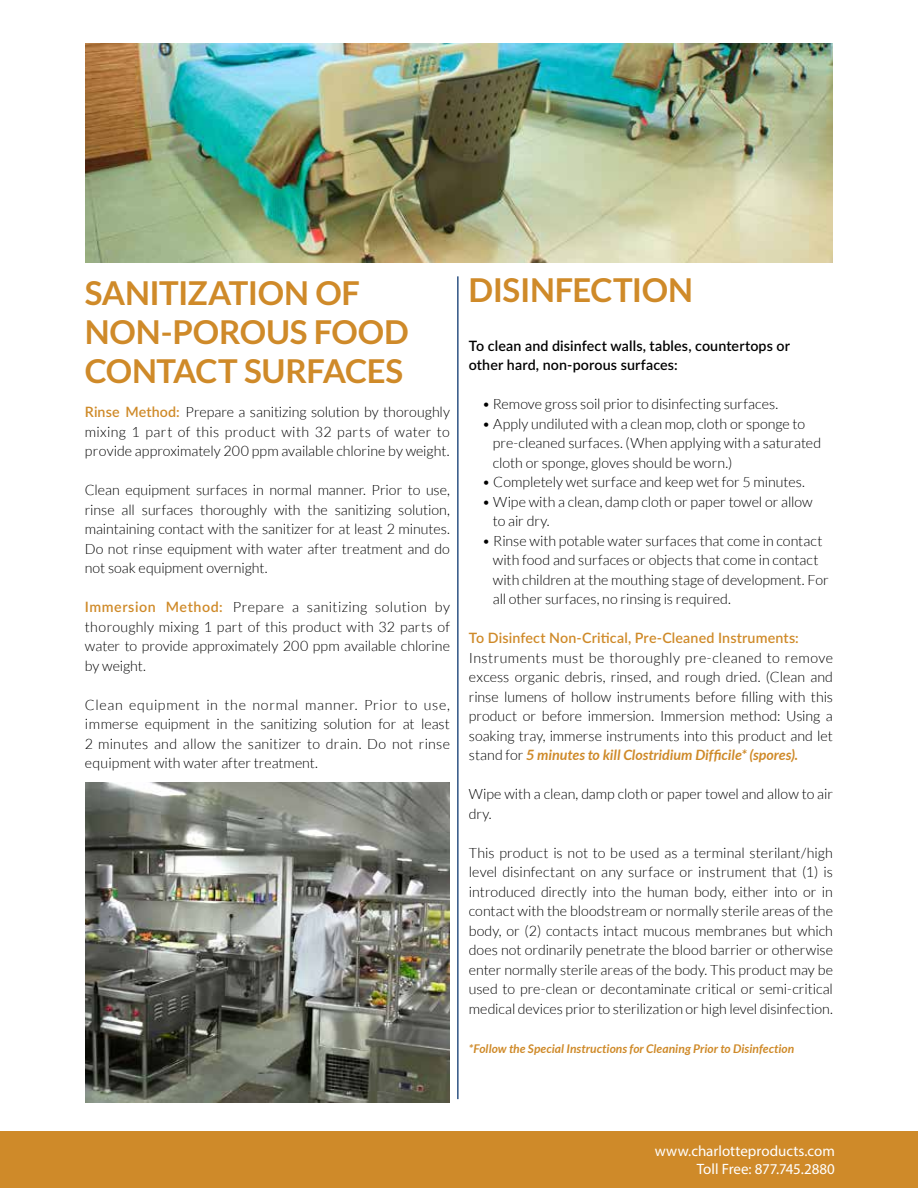
<style>
.page{position:relative;width:918px;height:1188px;background:#fff}
.page>*{position:absolute;margin:0;border:0;box-sizing:border-box;transform-origin:0 0}
.t1{font:700 33px/39px "Lato";letter-spacing:-.01em;color:#cf8a29}
.t2{font:15px/18px "Myriad Pro";color:#fff;text-align:right}
.t3{font:300 14.25px/19.5px "Lato";color:#000;text-align:justify}
.t4{font:600 14.25px/19.5px "Lato";letter-spacing:.01em;color:#000}
.t5{font:600 14.25px "Lato";letter-spacing:.01em;color:#cf8a29}
.t6{font:italic 700 12px "Lato";letter-spacing:.005em;color:#cf8a29}
.s1{font-weight:600;color:#cf8a29}
.s2{font-weight:700;font-style:italic;color:#cf8a29}
</style>
<div class="page">
<img style="left:85px;top:43px;width:748px;height:219px">
<div style="left:0;top:1131px;width:918px;height:57px;background:#cf8a29"></div>
<hr style="left:457px;top:276px;width:2px;height:823px;background:#2e5383">
<img style="left:85px;top:783px;width:365px;height:320px">
<h1 class="t1" style="left:85px;top:273px;width:325px">SANITIZATION OF<br>NON-POROUS FOOD<br>CONTACT SURFACES</h1>
<p class="t3" style="left:85px;top:402px;width:367px"><span class="s1">Rinse Method:</span> Prepare a sanitizing solution by thoroughly mixing 1 part of this product with 32 parts of water to provide approximately 200 ppm available chlorine by weight.</p>
<p class="t3" style="left:85px;top:480px;width:367px">Clean equipment surfaces in normal manner. Prior to use, rinse all surfaces thoroughly with the sanitizing solution, maintaining contact with the sanitizer for at least 2 minutes.<br>Do not rinse equipment with water after treatment and do not soak equipment overnight.</p>
<p class="t3" style="left:85px;top:597px;width:367px"><span class="s1">Immersion Method:</span> Prepare a sanitizing solution by thoroughly mixing 1 part of this product with 32 parts of water to provide approximately 200 ppm available chlorine by weight.</p>
<p class="t3" style="left:85px;top:695px;width:367px">Clean equipment in the normal manner. Prior to use, immerse equipment in the sanitizing solution for at least 2 minutes and allow the sanitizer to drain. Do not rinse equipment with water after treatment.</p>
<h1 class="t1" style="left:468px;top:270px;width:226px">DISINFECTION</h1>
<p class="t4" style="left:469px;top:335px;width:323px">To clean and disinfect walls, tables, countertops or other hard, non-porous surfaces:</p>
<p class="t3" style="left:482px;top:395px;width:297px">• Remove gross soil prior to disinfecting surfaces.</p>
<p class="t3" style="left:493px;top:414px;width:330px;text-align:left;text-indent:-11px">• Apply undiluted with a clean mop, cloth or sponge to pre-cleaned surfaces. (When applying with a saturated cloth or sponge, gloves should be worn.)</p>
<p class="t3" style="left:482px;top:473px;width:324px">• Completely wet surface and keep wet for 5 minutes.</p>
<p class="t3" style="left:493px;top:492px;width:321px;text-indent:-11px">• Wipe with a clean, damp cloth or paper towel or allow to air dry.</p>
<p class="t3" style="left:493px;top:531px;width:338px;text-align:left;text-indent:-11px">• Rinse with potable water surfaces that come in contact with food and surfaces or objects that come in contact with children at the mouthing stage of development. For all other surfaces, no rinsing is required.</p>
<p class="t5" style="left:469px;top:628px;width:332px">To Disinfect Non-Critical, Pre-Cleaned Instruments:</p>
<p class="t3" style="left:469px;top:648px;width:366px">Instruments must be thoroughly pre-cleaned to remove excess organic debris, rinsed, and rough dried. (Clean and rinse lumens of hollow instruments before filling with this product or before immersion. Immersion method: Using a soaking tray, immerse instruments into this product and let stand for <span class="s2">5 minutes to kill Clostridium Difficile* (spores).</span></p>
<p class="t3" style="left:469px;top:784px;width:366px">Wipe with a clean, damp cloth or paper towel and allow to air dry.</p>
<p class="t3" style="left:469px;top:843px;width:366px">This product is not to be used as a terminal sterilant/high level disinfectant on any surface or instrument that (1) is introduced directly into the human body, either into or in contact with the bloodstream or normally sterile areas of the body, or (2) contacts intact mucous membranes but which does not ordinarily penetrate the blood barrier or otherwise enter normally sterile areas of the body. This product may be used to pre-clean or decontaminate critical or semi-critical medical devices prior to sterilization or high level disinfection.</p>
<p class="t6" style="left:469px;top:1042px;width:327px">*Follow the Special Instructions for Cleaning Prior to Disinfection</p>
<p class="t2" style="left:655px;top:1142px;width:182px">www.charlotteproducts.com<br>Toll Free: 877.745.2880</p>
</div>
